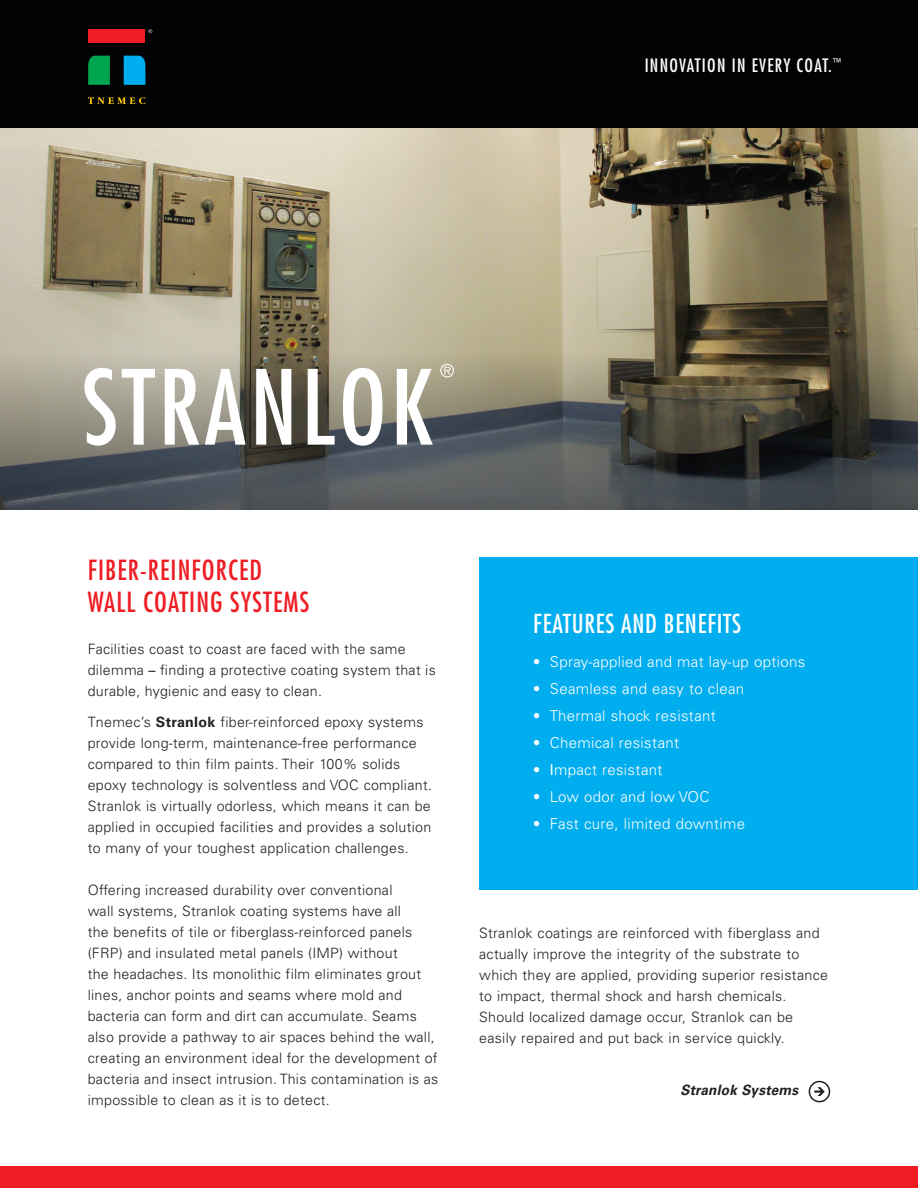
<style>
.page{position:relative;width:918px;height:1188px;background:#fff}
.page>*{position:absolute;margin:0;border:0;box-sizing:border-box;transform-origin:0 0}
.t1{font:condensed 100.5px "Futura Std";letter-spacing:.04em;color:#fff}
.t2{font:condensed 27px "Futura Std";letter-spacing:.04em;color:#ee1d23}
.t3{font:condensed 25.5px "Futura Std";letter-spacing:.03em;color:#fff}
.t4{font:condensed 18px "Futura Std";letter-spacing:.07em;color:#fff}
.t5{font:300 15px "Univers LT Std";letter-spacing:.02em;color:#fff;scale:.95 1}
.BODY{font:300 14.25px/21px "Univers LT Std";letter-spacing:.02em;color:#231f20}
.t6{font:italic 700 14.25px "Univers LT Std";letter-spacing:.02em;color:#231f20;scale:.95 1}
.s1{font-family:"Futura Std";font-weight:400;font-stretch:condensed}
.s2{font-weight:700}
.s3{font-weight:400}
</style>
<div class="page">
<img style="left:0;top:127px;width:918px;height:225px">
<svg style="left:0;top:352px;width:918px;height:157px;background:#63635b"></svg>
<div style="left:0;top:0;width:918px;height:127px;background:#010203"></div>
<div style="left:88px;top:29px;width:57px;height:14px;background:#ee1d23"></div>
<svg style="left:88px;top:56px;width:22px;height:29px"></svg>
<svg style="left:124px;top:56px;width:22px;height:29px"></svg>
<svg style="left:88px;top:97px;width:57px;height:7px"></svg>
<svg style="left:148px;top:29px;width:4px;height:4px"></svg>
<div style="left:479px;top:558px;width:439px;height:332px;background:#00aeef"></div>
<div style="left:0;top:1166px;width:918px;height:22px;background:#ee1d23"></div>
<svg style="left:814px;top:1087px;width:11px;height:9px"></svg>
<div style="left:809px;top:1081px;width:21px;height:21px;border:2px solid #231f20;border-radius:50%"></div>
<svg style="left:440px;top:364px;width:14px;height:13px"></svg>
<p class="t4" style="left:645px;top:55px;width:198px">INNOVATION IN EVERY COAT.<sup>™</sup></p>
<p class="t1" style="left:83px;top:347px;width:352px">STRANLOK</p>
<p class="t2" style="left:88px;top:554px;width:176px">FIBER-REINFORCED</p>
<p class="t2" style="left:88px;top:585px;width:223px">WALL COATING SYSTEMS</p>
<p class="BODY" style="left:88px;top:638px;width:350px">Facilities coast to coast are faced with the same dilemma <span class="s1">–</span> finding a protective coating system that is durable, hygienic and easy to clean.</p>
<p class="BODY" style="left:88px;top:712px;width:346px">Tnemec’s <span class="s2">Stranlok</span> fiber-reinforced epoxy systems provide long-term, maintenance-free performance compared to thin film paints. Their 100% solids epoxy technology is solventless and VOC compliant.<br>Stranlok is virtually odorless, which means it can be applied in occupied facilities and provides a solution to many of your toughest application challenges.</p>
<p class="BODY" style="left:88px;top:880px;width:352px">Offering increased durability over conventional<br>wall systems, Stranlok coating systems have all<br>the benefits of tile or fiberglass-reinforced panels (FRP) and insulated metal panels (IMP) without<br>the headaches. Its monolithic film eliminates grout lines, anchor points and seams where mold and bacteria can form and dirt can accumulate. Seams also provide a pathway to air spaces behind the wall, creating an environment ideal for the development of bacteria and insect intrusion. This contamination is as impossible to clean as it is to detect.</p>
<p class="t3" style="left:533px;top:608px;width:210px">FEATURES AND BENEFITS</p>
<p class="t5" style="left:533px;top:653px;width:288px">• Spray-applied and mat lay-up options</p>
<p class="t5" style="left:533px;top:680px;width:224px">• Seamless and easy to clean</p>
<p class="t5" style="left:533px;top:707px;width:194px">• Thermal shock resistant</p>
<p class="t5" style="left:533px;top:734px;width:155px">• Chemical resistant</p>
<p class="t5" style="left:533px;top:761px;width:137px">• <span class="s3">I</span>mpact resistant</p>
<p class="t5" style="left:533px;top:788px;width:187px">• Low odor and low VOC</p>
<p class="t5" style="left:533px;top:815px;width:225px">• Fast cure, limited downtime</p>
<p class="BODY" style="left:479px;top:922px;width:350px">Stranlok coatings are reinforced with fiberglass and actually improve the integrity of the substrate to which they are applied, providing superior resistance to impact, thermal shock and harsh chemicals.<br>Should localized damage occur, Stranlok can be easily repaired and put back in service quickly.</p>
<p class="t6" style="left:680px;top:1082px;width:126px">Stranlok Systems</p>
</div>
